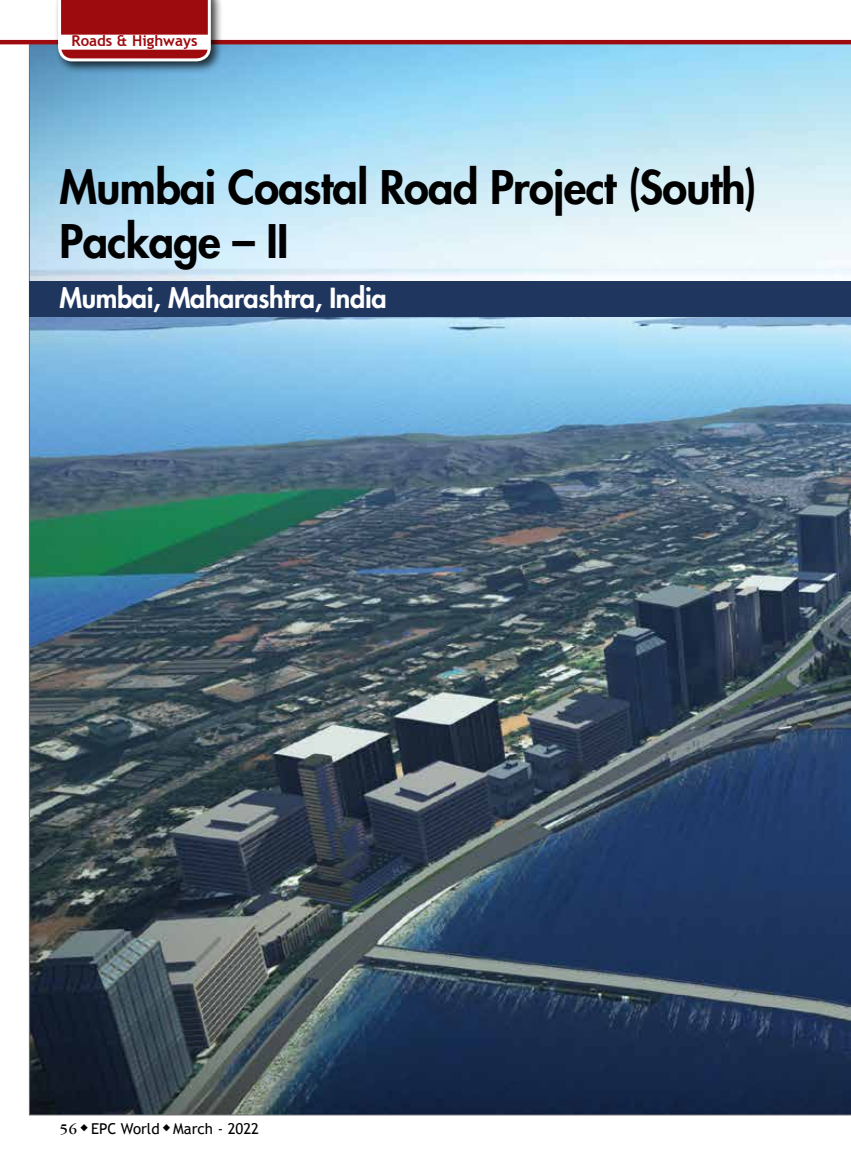
<style>
.page{position:relative;width:851px;height:1157px;background:#fff}
.page>*{position:absolute;margin:0;border:0;box-sizing:border-box;transform-origin:0 0}
.t1{font:800 45px/54px "Futura";letter-spacing:-.015em;color:#000}
.t2{font:800 27px "Futura";letter-spacing:-.015em;color:#fff}
.t3{font:15px "Trebuchet MS";color:#000}
.t4{font:700 15px "Trebuchet MS";color:#9e0b0f}
.s1{font-family:"Garamand Regular SWFTE"}
</style>
<div class="page">
<img style="left:30px;top:44px;width:820px;height:1070px">
<hr style="left:29px;top:1114px;width:821px;height:1px;background:#6d6e71">
<hr style="left:0;top:40px;width:850px;height:4px;background:#9e0b0f">
<hr style="left:29px;top:44px;width:1px;height:1071px;background:#6d6e71">
<div style="left:30px;top:281px;width:820px;height:36px;background:#1f365f"></div>
<div style="left:54px;top:0;width:169px;height:74px;background:#000;opacity:.75"></div>
<svg style="left:58px;top:0;width:153px;height:61px;background:#a62528"></svg>
<div style="left:60px;top:35px;width:150px;height:15px;background:#fff"></div>
<p class="t4" style="left:72px;top:32px;width:127px">Roads &amp; Highways</p>
<p class="t1" style="left:60px;top:160px;width:699px">Mumbai Coastal Road Project (South)<br>Package – II</p>
<p class="t2" style="left:60px;top:281px;width:328px">Mumbai, Maharashtra, India</p>
<p class="t3" style="left:60px;top:1119px;width:201px"><span class="s1">56</span> ◆ EPC World ◆ March - 2022</p>
</div>
